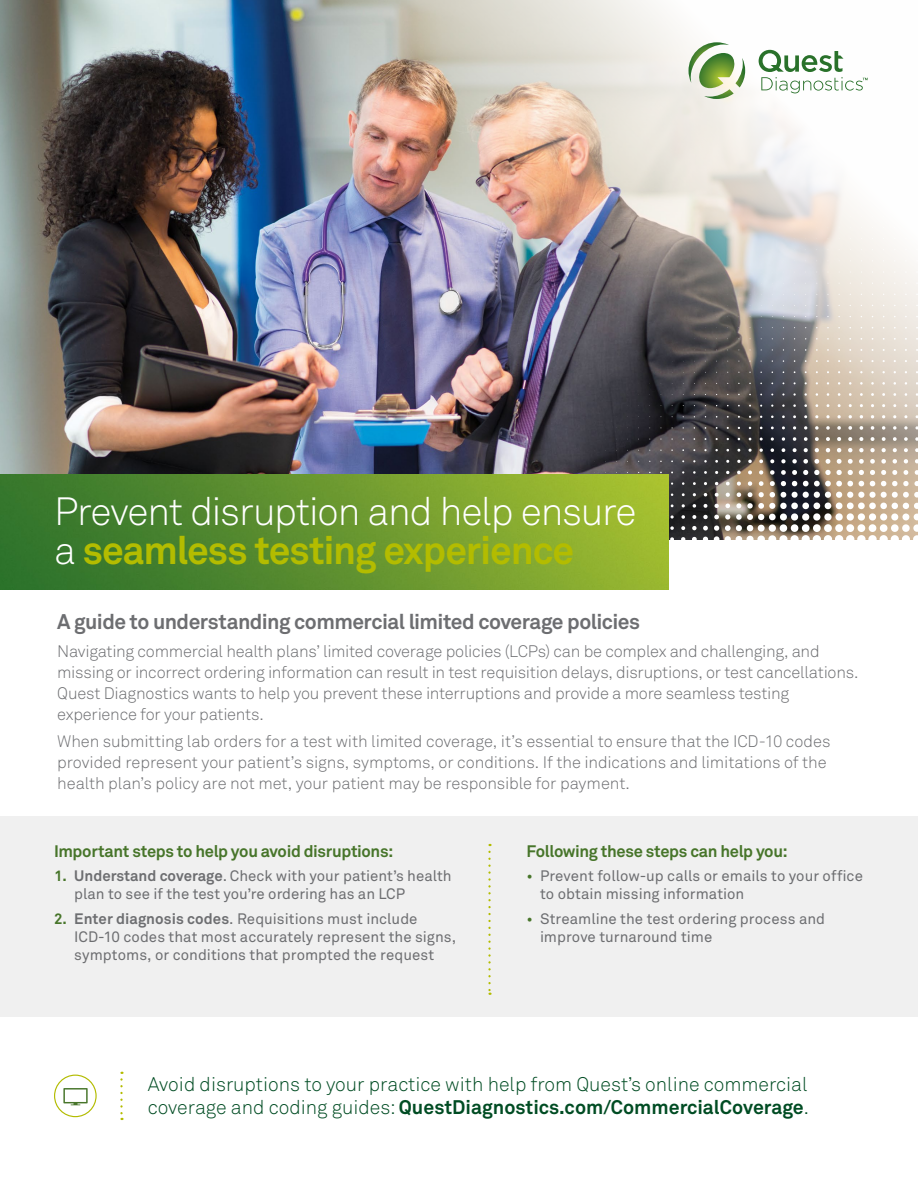
<style>
.page{position:relative;width:918px;height:1188px;background:#fff}
.page>*{position:absolute;margin:0;border:0;box-sizing:border-box;transform-origin:0 0}
.t1{font:300 39px/39px "Akkurat Pro";letter-spacing:-.03em;color:#fff}
.t2{font:700 21px "Akkurat Pro";letter-spacing:-.025em;color:#6d6e71}
.t3{font:300 19.5px/23.4px "Akkurat Pro";color:#004c23}
.t4{font:300 16.5px/21px "Akkurat Pro";letter-spacing:-.01em;color:#6d6e71}
.t5{font:700 16.5px "Akkurat Pro";letter-spacing:-.02em;color:#47752a}
.t6{font:15px/18px "Akkurat Pro";color:#6d6e71}
.s1{font-weight:700;color:#b3bc00}
.s2{font-weight:700;color:#47752a}
.s3{font-weight:700}
.s4{color:#47752a}
</style>
<div class="page">
<img style="left:0;top:0;width:797px;height:474px">
<img style="left:512px;top:106px;width:406px;height:434px">
<svg style="left:759px;top:50px;width:109px;height:43px"></svg>
<svg style="left:688px;top:42px;width:57px;height:57px"></svg>
<img style="left:0;top:474px;width:669px;height:116px">
<svg style="left:120px;top:1072px;width:3px;height:48px"></svg>
<svg style="left:54px;top:1075px;width:43px;height:42px"></svg>
<div style="left:0;top:817px;width:918px;height:200px;background:#f0f0f0"></div>
<svg style="left:488px;top:852px;width:3px;height:143px"></svg>
<h1 class="t1" style="left:54px;top:492px;width:584px">Prevent disruption and help ensure a <span class="s1">seamless testing experience</span></h1>
<p class="t2" style="left:57px;top:608px;width:584px">A guide to understanding commercial limited coverage policies</p>
<p class="t4" style="left:57px;top:640px;width:803px">Navigating commercial health plans’ limited coverage policies (LCPs) can be complex and challenging, and missing or incorrect ordering information can result in test requisition delays, disruptions, or test cancellations.<br>Quest Diagnostics wants to help you prevent these interruptions and provide a more seamless testing experience for your patients.</p>
<p class="t4" style="left:57px;top:731px;width:775px">When submitting lab orders for a test with limited coverage, it’s essential to ensure that the ICD-10 codes provided represent your patient’s signs, symptoms, or conditions. If the indications and limitations of the health plan’s policy are not met, your patient may be responsible for payment.</p>
<p class="t5" style="left:54px;top:841px;width:341px">Important steps to help you avoid disruptions:</p>
<p class="t6" style="left:74px;top:867px;width:379px;text-indent:-20px"><span class="s2">1.</span> <span class="s3">Understand coverage</span>. Check with your patient’s health plan to see if the test you’re ordering has an LCP</p>
<p class="t6" style="left:74px;top:910px;width:383px;text-indent:-20px"><span class="s2">2.</span> <span class="s3">Enter diagnosis codes</span>. Requisitions must include<br>ICD-10 codes that most accurately represent the signs, symptoms, or conditions that prompted the request</p>
<p class="t5" style="left:526px;top:841px;width:263px">Following these steps can help you:</p>
<p class="t6" style="left:540px;top:867px;width:325px;text-indent:-14px"><span class="s4">•</span> Prevent follow-up calls or emails to your office to obtain missing information</p>
<p class="t6" style="left:540px;top:910px;width:287px;text-indent:-14px"><span class="s4">•</span> Streamline the test ordering process and improve turnaround time</p>
<p class="t3" style="left:148px;top:1072px;width:663px">Avoid disruptions to your practice with help from Quest’s online commercial coverage and coding guides: <span class="s3">QuestDiagnostics.com/CommercialCoverage</span>.</p>
</div>
